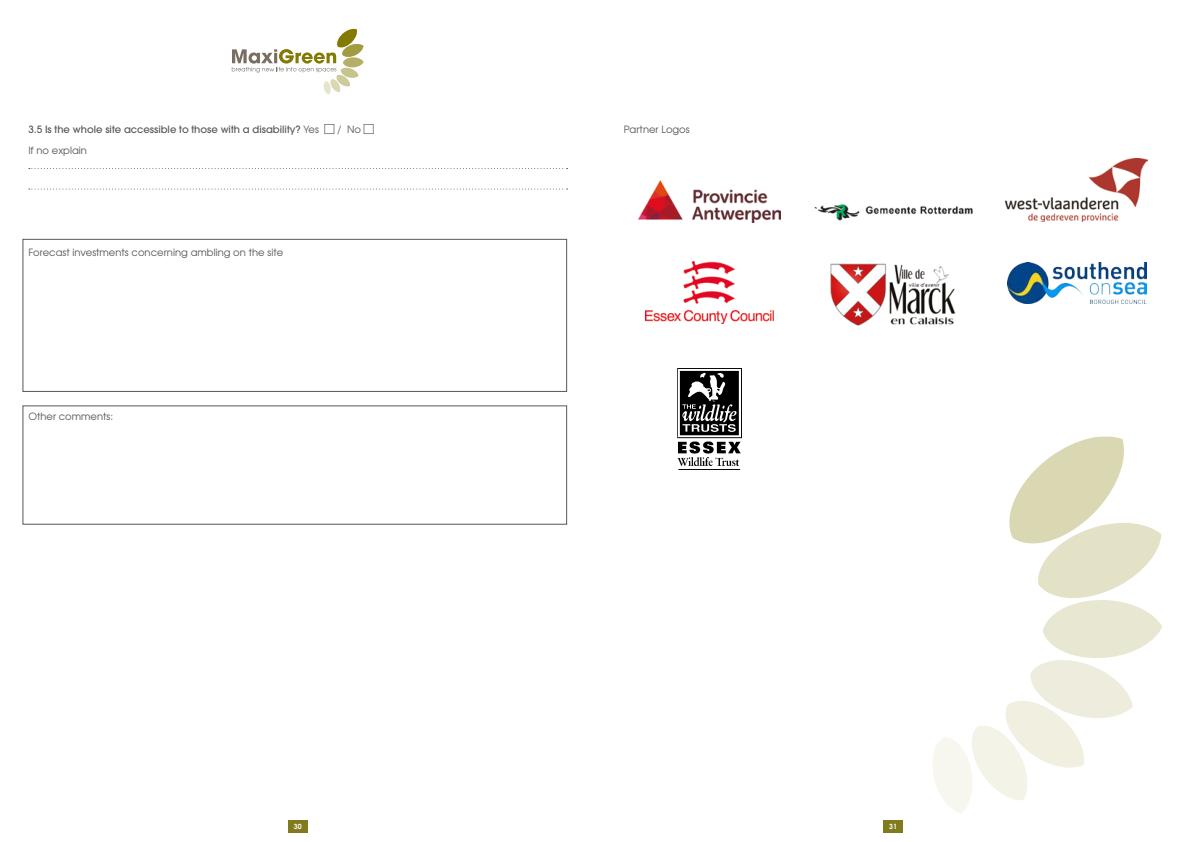
<style>
.page{position:relative;width:1191px;height:842px;background:#fff}
.page>*{position:absolute;margin:0;border:0;box-sizing:border-box;transform-origin:0 0}
.t1{font:10px "Avant Garde";color:#575756}
.t2{font:500 10px "Avant Garde";color:#575756}
.t3{font:600 7px "Avant Garde";color:#fff}
.s1{font-weight:400}
</style>
<div class="page">
<svg style="left:232px;top:29px;width:132px;height:65px"></svg>
<svg style="left:933px;top:436px;width:229px;height:377px"></svg>
<div style="left:288px;top:820px;width:20px;height:13px;background:#827b1e"></div>
<div style="left:883px;top:820px;width:20px;height:13px;background:#827b1e"></div>
<svg style="left:29px;top:168px;width:538px;height:1px"></svg>
<svg style="left:29px;top:189px;width:538px;height:1px"></svg>
<div style="left:23px;top:239px;width:544px;height:153px;border:1px solid #575756"></div>
<img style="left:638px;top:181px;width:142px;height:42px">
<img style="left:646px;top:261px;width:127px;height:62px">
<img style="left:814px;top:204px;width:159px;height:17px">
<img style="left:830px;top:263px;width:126px;height:63px">
<img style="left:677px;top:368px;width:65px;height:102px">
<img style="left:1006px;top:158px;width:141px;height:64px">
<img style="left:1007px;top:262px;width:139px;height:42px">
<p class="t2" style="left:28px;top:124px;width:292px">3.5 Is the whole site accessible to those with a disability? <span class="s1">Yes</span></p>
<p class="t1" style="left:337px;top:123px;width:25px">/ No</p>
<p class="t1" style="left:624px;top:123px;width:67px">Partner Logos</p>
<p class="t1" style="left:28px;top:144px;width:60px">If no explain</p>
<p class="t1" style="left:28px;top:246px;width:256px">Forecast investments concerning ambling on the site</p>
<p class="t1" style="left:28px;top:411px;width:86px">Other comments:</p>
<p class="t3" style="left:294px;top:822px;width:9px">30</p>
<p class="t3" style="left:889px;top:822px;width:9px">31</p>
</div>
